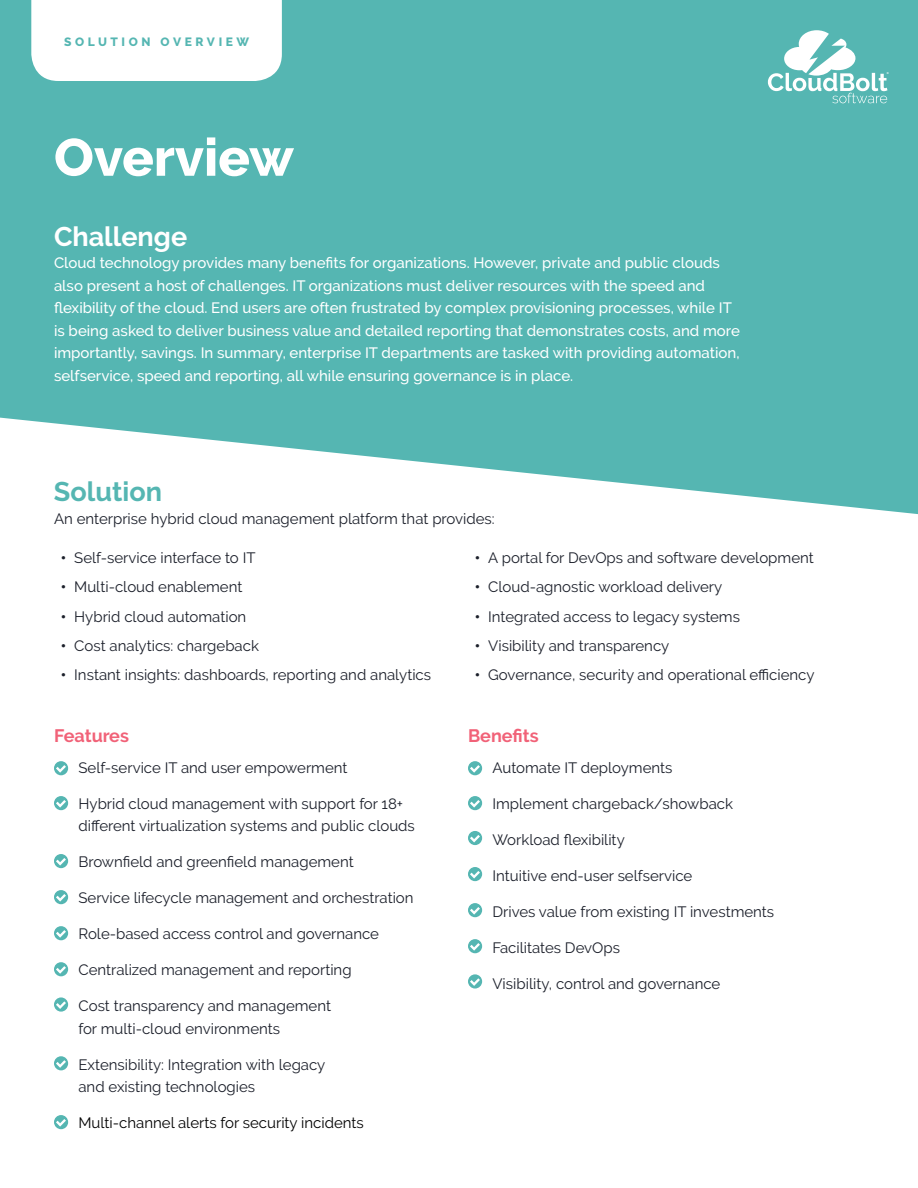
<style>
.page{position:relative;width:918px;height:1188px;background:#fff}
.page>*{position:absolute;margin:0;border:0;box-sizing:border-box;transform-origin:0 0}
.t1{font:800 52.5px "Raleway";color:#fff}
.t2{font:700 27px "Raleway";color:#fff}
.t3{font:700 27px "Raleway";color:#55b6b2}
.t4{font:700 18px "Raleway";color:#f16278}
.t5{font:15px/22.5px "Raleway";color:#1b1f2a}
.t6{font:500 15px/22.5px "Raleway";color:#fff}
.t7{font:15px "Raleway";color:#000}
.t8{font:800 12px "Raleway";letter-spacing:.3em;color:#55b6b2}
.s1{font-weight:800}
</style>
<div class="page">
<svg style="left:0;top:0;width:918px;height:514px;background:#65bdb9"></svg>
<svg style="left:54px;top:761px;width:14px;height:14px"></svg>
<svg style="left:54px;top:796px;width:14px;height:14px"></svg>
<svg style="left:54px;top:854px;width:14px;height:14px"></svg>
<svg style="left:54px;top:890px;width:14px;height:14px"></svg>
<svg style="left:54px;top:926px;width:14px;height:14px"></svg>
<svg style="left:54px;top:962px;width:14px;height:14px"></svg>
<svg style="left:54px;top:997px;width:14px;height:15px"></svg>
<svg style="left:768px;top:30px;width:121px;height:73px"></svg>
<svg style="left:31px;top:0;width:251px;height:81px"></svg>
<svg style="left:468px;top:761px;width:14px;height:14px"></svg>
<svg style="left:468px;top:796px;width:14px;height:14px"></svg>
<svg style="left:468px;top:831px;width:14px;height:14px"></svg>
<svg style="left:468px;top:867px;width:14px;height:14px"></svg>
<svg style="left:468px;top:903px;width:14px;height:14px"></svg>
<svg style="left:468px;top:939px;width:14px;height:14px"></svg>
<svg style="left:468px;top:974px;width:14px;height:15px"></svg>
<svg style="left:54px;top:1056px;width:14px;height:14px"></svg>
<svg style="left:54px;top:1115px;width:14px;height:14px"></svg>
<p class="t8" style="left:64px;top:37px;width:187px">SOLUTION OVERVIEW</p>
<h1 class="t1" style="left:54px;top:137px;width:241px">Overview</h1>
<h2 class="t2" style="left:54px;top:226px;width:135px">Challenge</h2>
<p class="t6" style="left:54px;top:252px;width:688px">Cloud technology provides many benefits for organizations. However, private and public clouds also present a host of challenges. IT organizations must deliver resources with the speed and flexibility of the cloud. End users are often frustrated by complex provisioning processes, while IT is being asked to deliver business value and detailed reporting that demonstrates costs, and more importantly, savings. In summary, enterprise IT departments are tasked with providing automation, selfservice, speed and reporting, all while ensuring governance is in place.</p>
<h2 class="t3" style="left:54px;top:481px;width:110px">Solution</h2>
<p class="t5" style="left:54px;top:508px;width:442px">An enterprise hybrid cloud management platform that provides:</p>
<p class="t5" style="left:61px;top:548px;width:196px"><span class="s1">•</span> Self-service interface to IT</p>
<p class="t5" style="left:61px;top:577px;width:183px"><span class="s1">•</span> Multi-cloud enablement</p>
<p class="t5" style="left:61px;top:607px;width:187px"><span class="s1">•</span> Hybrid cloud automation</p>
<p class="t5" style="left:61px;top:636px;width:200px"><span class="s1">•</span> Cost analytics: chargeback</p>
<p class="t5" style="left:61px;top:665px;width:372px"><span class="s1">•</span> Instant insights: dashboards, reporting and analytics</p>
<p class="t5" style="left:475px;top:548px;width:341px"><span class="s1">•</span> A portal for DevOps and software development</p>
<p class="t5" style="left:475px;top:577px;width:249px"><span class="s1">•</span> Cloud-agnostic workload delivery</p>
<p class="t5" style="left:475px;top:607px;width:267px"><span class="s1">•</span> Integrated access to legacy systems</p>
<p class="t5" style="left:475px;top:636px;width:196px"><span class="s1">•</span> Visibility and transparency</p>
<p class="t5" style="left:475px;top:664px;width:341px"><span class="s1">•</span> Governance, security and operational efficiency</p>
<p class="t4" style="left:54px;top:729px;width:77px">Features</p>
<p class="t4" style="left:468px;top:726px;width:72px">Benefits</p>
<p class="t5" style="left:78px;top:758px;width:271px">Self-service IT and user empowerment</p>
<p class="t5" style="left:78px;top:794px;width:338px">Hybrid cloud management with support for 18+ different virtualization systems and public clouds</p>
<p class="t5" style="left:78px;top:851px;width:277px">Brownfield and greenfield management</p>
<p class="t5" style="left:78px;top:888px;width:337px">Service lifecycle management and orchestration</p>
<p class="t5" style="left:78px;top:924px;width:302px">Role-based access control and governance</p>
<p class="t5" style="left:78px;top:960px;width:275px">Centralized management and reporting</p>
<p class="t5" style="left:78px;top:996px;width:254px">Cost transparency and management for multi-cloud environments</p>
<p class="t5" style="left:78px;top:1055px;width:248px">Extensibility: Integration with legacy and existing technologies</p>
<p class="t7" style="left:78px;top:1117px;width:287px">Multi-channel alerts for security incidents</p>
<p class="t5" style="left:492px;top:758px;width:182px">Automate IT deployments</p>
<p class="t5" style="left:492px;top:794px;width:242px">Implement chargeback/showback</p>
<p class="t5" style="left:492px;top:828px;width:134px">Workload flexibility</p>
<p class="t5" style="left:492px;top:866px;width:201px">Intuitive end-user selfservice</p>
<p class="t5" style="left:492px;top:902px;width:283px">Drives value from existing IT investments</p>
<p class="t5" style="left:492px;top:938px;width:129px">Facilitates DevOps</p>
<p class="t5" style="left:492px;top:974px;width:229px">Visibility, control and governance</p>
</div>
